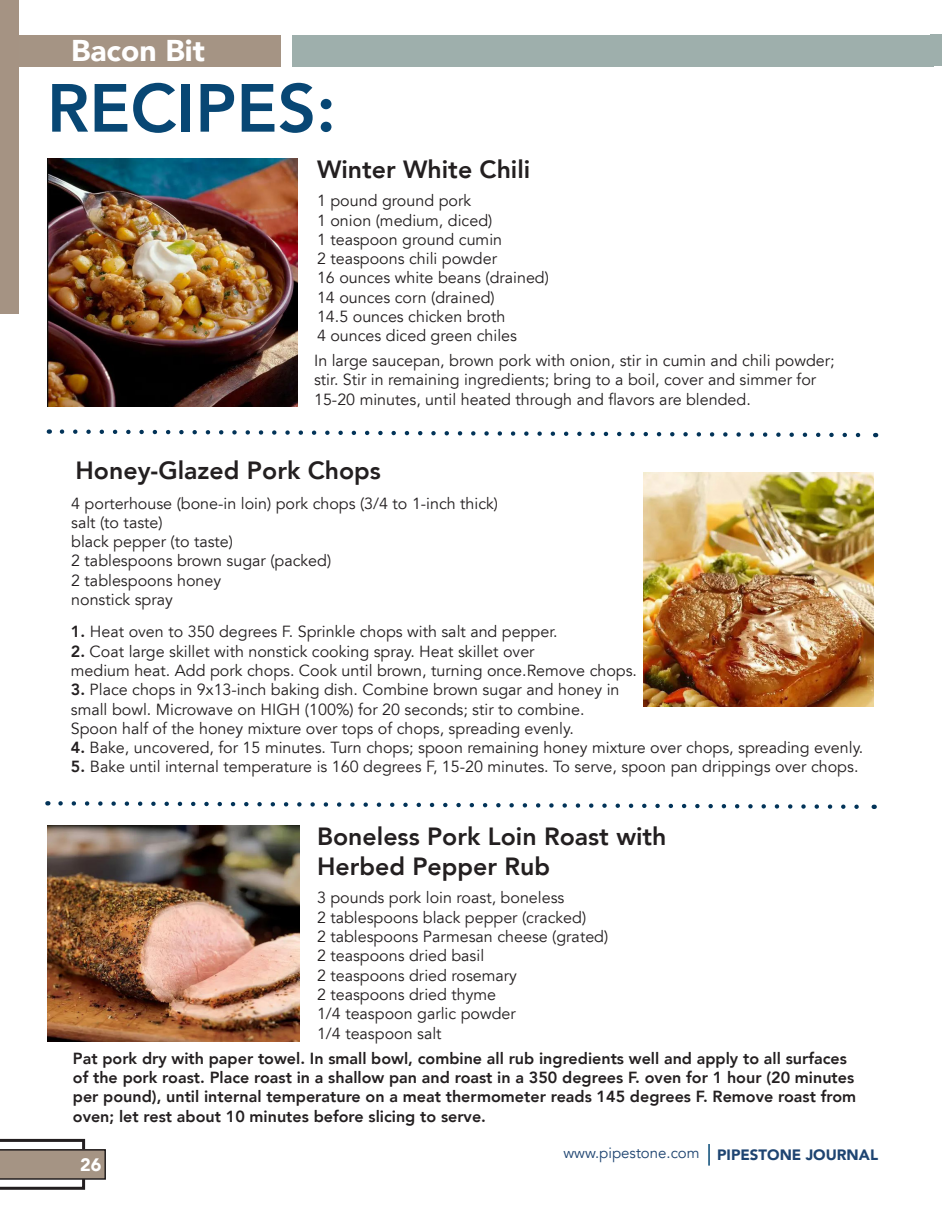
<style>
.page{position:relative;width:942px;height:1212px;background:#fff}
.page>*{position:absolute;margin:0;border:0;box-sizing:border-box;transform-origin:0 0}
.t1{font:800 67.2px "Avenir LT";color:#084774}
.t2{font:900 30px "Avenir LT";color:#fff}
.t3{font:800 24.9px/29.8px "Avenir LT";color:#231f20}
.t4{font:900 18px "Avenir LT";color:#fff}
.t5{font:16.05px/19.4px "Avenir LT";color:#231f20}
.t6{font:800 16.05px/19.4px "Avenir LT";color:#231f20}
.t7{font:15px "Avenir LT";color:#1e4471}
.s1{font-weight:800}
.s2{font-weight:900}
</style>
<div class="page">
<svg style="left:708px;top:1144px;width:1px;height:21px"></svg>
<svg style="left:0;top:1138px;width:106px;height:51px"></svg>
<div style="left:292px;top:35px;width:641px;height:32px;background:#9eafac"></div>
<div style="left:0;top:35px;width:281px;height:32px;background:#a59484"></div>
<div style="left:0;top:0;width:19px;height:313px;background:#a59383"></div>
<div style="left:930px;top:34px;width:11px;height:32px;background:#9eafac"></div>
<img style="left:47px;top:159px;width:250px;height:248px">
<img style="left:643px;top:473px;width:230px;height:233px">
<img style="left:47px;top:825px;width:252px;height:216px">
<svg style="left:58px;top:801px;width:816px;height:8px"></svg>
<svg style="left:59px;top:429px;width:817px;height:9px"></svg>
<h2 class="t2" style="left:71px;top:32px;width:135px">Bacon Bit</h2>
<p class="t1" style="left:47px;top:68px;width:291px">RECIPES:</p>
<p class="t3" style="left:317px;top:154px;width:215px">Winter White Chili</p>
<p class="t5" style="left:317px;top:191px;width:233px">1 pound ground pork<br>1 onion (medium, diced)<br>1 teaspoon ground cumin<br>2 teaspoons chili powder<br>16 ounces white beans (drained)<br>14 ounces corn (drained)<br>14.5 ounces chicken broth<br>4 ounces diced green chiles</p>
<p class="t5" style="left:314px;top:351px;width:522px">In large saucepan, brown pork with onion, stir in cumin and chili powder; stir. Stir in remaining ingredients; bring to a boil, cover and simmer for<br>15-20 minutes, until heated through and flavors are blended.</p>
<p class="t3" style="left:76px;top:455px;width:307px">Honey-Glazed Pork Chops</p>
<p class="t5" style="left:71px;top:494px;width:428px">4 porterhouse (bone-in loin) pork chops (3/4 to 1-inch thick) salt (to taste)<br>black pepper (to taste)<br>2 tablespoons brown sugar (packed)<br>2 tablespoons honey<br>nonstick spray</p>
<p class="t5" style="left:71px;top:622px;width:488px"><span class="s1">1.</span> Heat oven to 350 degrees F. Sprinkle chops with salt and pepper.</p>
<p class="t5" style="left:71px;top:642px;width:567px"><span class="s1">2.</span> Coat large skillet with nonstick cooking spray. Heat skillet over<br>medium heat. Add pork chops. Cook until brown, turning once.Remove chops.</p>
<p class="t5" style="left:71px;top:680px;width:550px"><span class="s1">3.</span> Place chops in 9x13-inch baking dish. Combine brown sugar and honey in small bowl. Microwave on HIGH (100%) for 20 seconds; stir to combine.<br>Spoon half of the honey mixture over tops of chops, spreading evenly.</p>
<p class="t5" style="left:71px;top:738px;width:794px"><span class="s1">4.</span> Bake, uncovered, for 15 minutes. Turn chops; spoon remaining honey mixture over chops, spreading evenly.</p>
<p class="t5" style="left:71px;top:757px;width:789px"><span class="s1">5.</span> Bake until internal temperature is 160 degrees F, 15-20 minutes. To serve, spoon pan drippings over chops.</p>
<p class="t3" style="left:317px;top:821px;width:351px">Boneless Pork Loin Roast with<br>Herbed Pepper Rub</p>
<p class="t5" style="left:317px;top:888px;width:293px">3 pounds pork loin roast, boneless<br>2 tablespoons black pepper (cracked)<br>2 tablespoons Parmesan cheese (grated)<br>2 teaspoons dried basil<br>2 teaspoons dried rosemary<br>2 teaspoons dried thyme<br>1/4 teaspoon garlic powder<br>1/4 teaspoon salt</p>
<p class="t6" style="left:73px;top:1048px;width:784px">Pat pork dry with paper towel. In small bowl, combine all rub ingredients well and apply to all surfaces of the pork roast. Place roast in a shallow pan and roast in a 350 degrees F. oven for 1 hour (20 minutes per pound), until internal temperature on a meat thermometer reads 145 degrees F. Remove roast from oven; let rest about 10 minutes before slicing to serve.</p>
<p class="t4" style="left:80px;top:1153px;width:23px">26</p>
<p class="t7" style="left:563px;top:1144px;width:316px">www.pipestone.com <span class="s2">PIPESTONE JOURNAL</span></p>
</div>
